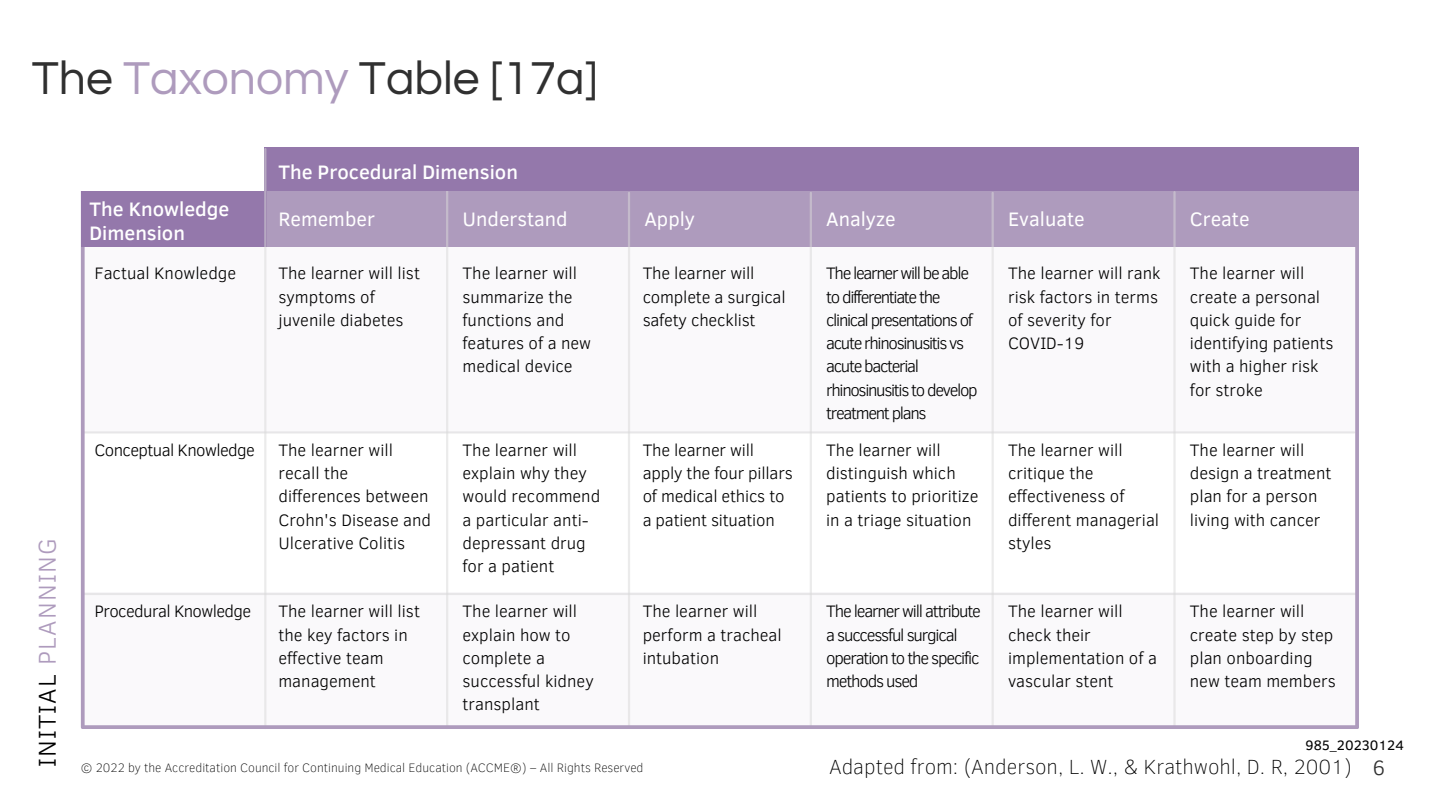
<style>
.page{position:relative;width:1440px;height:810px;background:#fff}
.page>*{position:absolute;margin:0;border:0;box-sizing:border-box;transform-origin:0 0}
.t1{font:48px "Questrial";color:#303030}
.t2{font:300 25px "Clear Sans";letter-spacing:.05em;color:#ae9bbd}
.t3{font:100 21px "Clear Sans";color:#000}
.t4{font:20px "Clear Sans";color:#fff}
.t5{font:500 20px/24px "Clear Sans";color:#fff}
.t6{font:300 17px/23.2px "Clear Sans";color:#000}
.t7{font:300 17px/23.2px "Clear Sans";letter-spacing:-.08em;color:#000}
.t8{font:300 17px/23.2px "Clear Sans";letter-spacing:-.07em;color:#000}
.t9{font:300 17px "Clear Sans";letter-spacing:-.035em;color:#000}
.t10{font:14px "Clear Sans";color:#000}
.t11{font:100 12.5px "Clear Sans";color:#000}
.s1{color:#ae9bbd}
.s2{color:#000}
.s3{font-weight:300;font-size:21.3px;color:#303030}
</style>
<div class="page">
<hr style="left:82px;top:431px;width:1272px;height:3px;background:#d9d9d9">
<div style="left:81px;top:247px;width:1275px;height:185px;background:#faf9fb"></div>
<div style="left:83px;top:593px;width:1272px;height:135px;background:#faf9fb"></div>
<svg style="left:81px;top:247px;width:4px;height:480px;background:#b5a3c2"></svg>
<div style="left:237px;top:191px;width:1118px;height:56px;background:#ae9bbd"></div>
<hr style="left:446px;top:149px;width:2px;height:579px;background:#d9d9d9">
<svg style="left:1355px;top:150px;width:4px;height:577px;background:#b19fbf"></svg>
<div style="left:81px;top:148px;width:1277px;height:43px;background:#9478ab"></div>
<div style="left:81px;top:191px;width:185px;height:56px;background:#9478ab"></div>
<hr style="left:264px;top:149px;width:2px;height:579px;background:#d9d9d9">
<div style="left:62px;top:139px;width:201px;height:52px;background:#fff"></div>
<hr style="left:628px;top:193px;width:2px;height:535px;background:#d9d9d9">
<hr style="left:810px;top:193px;width:2px;height:535px;background:#d9d9d9">
<hr style="left:992px;top:193px;width:2px;height:535px;background:#d9d9d9">
<hr style="left:1173px;top:192px;width:3px;height:536px;background:#d9d9d9">
<svg style="left:83px;top:725px;width:1274px;height:4px;background:#b2a0c0"></svg>
<h1 class="t1" style="left:32px;top:55px;width:568px">The <span class="s1">Taxonomy</span> Table [17a]</h1>
<h2 class="t2" style="left:29px;top:767px;width:230px;rotate:-90deg"><span class="s2">INITIAL</span> PLANNING</h2>
<p class="t5" style="left:278px;top:159px;width:241px">The Procedural Dimension</p>
<p class="t5" style="left:90px;top:196px;width:141px">The Knowledge<br>Dimension</p>
<p class="t4" style="left:278px;top:205px;width:98px">Remember</p>
<p class="t4" style="left:463px;top:205px;width:107px">Understand</p>
<p class="t4" style="left:644px;top:205px;width:52px">Apply</p>
<p class="t4" style="left:826px;top:205px;width:71px">Analyze</p>
<p class="t4" style="left:1008px;top:205px;width:78px">Evaluate</p>
<p class="t4" style="left:1190px;top:205px;width:61px">Create</p>
<p class="t6" style="left:94px;top:261px;width:143px">Factual Knowledge</p>
<p class="t6" style="left:278px;top:261px;width:143px">The learner will list symptoms of juvenile diabetes</p>
<p class="t6" style="left:463px;top:261px;width:130px">The learner will summarize the functions and features of a new medical device</p>
<p class="t9" style="left:94px;top:438px;width:162px">Conceptual Knowledge</p>
<p class="t9" style="left:94px;top:599px;width:158px">Procedural Knowledge</p>
<p class="t6" style="left:278px;top:438px;width:154px">The learner will recall the differences between<br>Crohn's Disease and<br>Ulcerative Colitis</p>
<p class="t6" style="left:278px;top:599px;width:143px">The learner will list the key factors in effective team management</p>
<p class="t6" style="left:463px;top:438px;width:139px">The learner will explain why they would recommend a particular anti&shy;depressant drug for a patient</p>
<p class="t6" style="left:463px;top:599px;width:133px">The learner will explain how to complete a successful kidney transplant</p>
<p class="t6" style="left:643px;top:261px;width:144px">The learner will complete a surgical safety checklist</p>
<p class="t6" style="left:643px;top:438px;width:152px">The learner will apply the four pillars of medical ethics to a patient situation</p>
<p class="t6" style="left:643px;top:599px;width:141px">The learner will perform a tracheal intubation</p>
<p class="t7" style="left:826px;top:261px;width:153px">The learner will be able to differentiate the clinical presentations of acute rhinosinusitis vs acute bacterial rhinosinusitis to develop treatment plans</p>
<p class="t6" style="left:826px;top:438px;width:154px">The learner will distinguish which patients to prioritize in a triage situation</p>
<p class="t8" style="left:826px;top:599px;width:156px">The learner will attribute a successful surgical operation to the specific methods used</p>
<p class="t6" style="left:1008px;top:261px;width:154px">The learner will rank risk factors in terms of severity for<br>COVID-19</p>
<p class="t6" style="left:1008px;top:438px;width:153px">The learner will critique the effectiveness of different managerial styles</p>
<p class="t6" style="left:1008px;top:599px;width:150px">The learner will check their implementation of a vascular stent</p>
<p class="t6" style="left:1190px;top:261px;width:145px">The learner will create a personal quick guide for identifying patients with a higher risk for stroke</p>
<p class="t6" style="left:1190px;top:438px;width:143px">The learner will design a treatment plan for a person living with cancer</p>
<p class="t6" style="left:1190px;top:599px;width:147px">The learner will create step by step plan onboarding new team members</p>
<p class="t10" style="left:1306px;top:735px;width:100px">985_20230124</p>
<p class="t11" style="left:81px;top:759px;width:564px">© 2022 by the Accreditation Council for Continuing Medical Education (ACCME®) – All Rights Reserved</p>
<p class="t3" style="left:829px;top:752px;width:558px">Adapted from: (Anderson, L. W., &amp; Krathwohl, D. R, 2001) <span class="s3">6</span></p>
</div>
